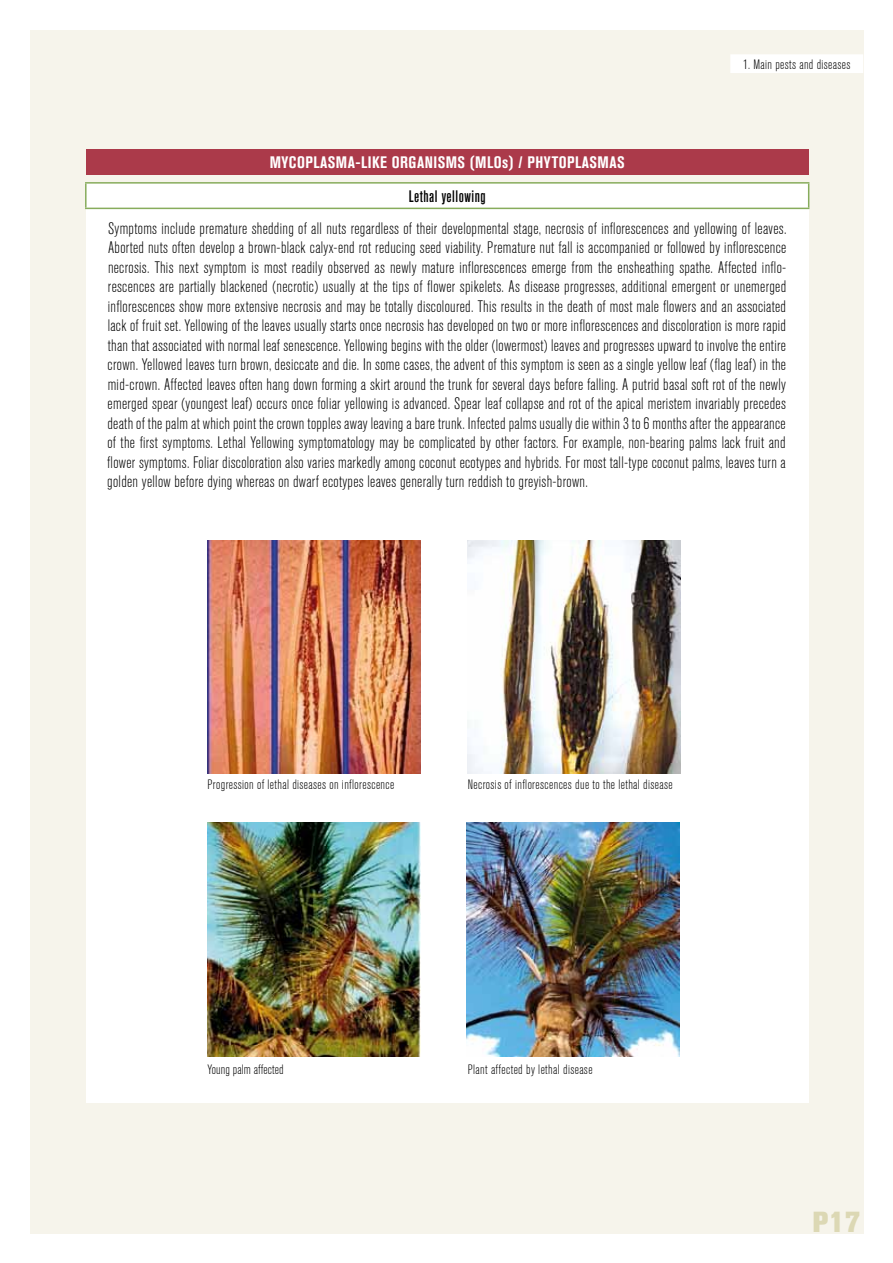
<style>
.page{position:relative;width:893px;height:1263px;background:#fff}
.page>*{position:absolute;margin:0;border:0;box-sizing:border-box;transform-origin:0 0}
.t1{font:800 28.8px "Akzidenz Grotesk BQ";color:#dcd8b4}
.t2{font:300 condensed 16.5px/19.5px "Akzidenz Grotesk BQ";letter-spacing:.02em;color:#000;text-align:justify}
.t3{font:16.5px "Akzidenz Grotesk BQ Bd Cnd Alt";letter-spacing:.03em;color:#fff}
.t4{font:500 condensed 16.5px "Akzidenz Grotesk BQ";letter-spacing:.03em;color:#000}
.t5{font:300 condensed 13.5px "Akzidenz Grotesk BQ";letter-spacing:.03em;color:#000}
.t6{font:300 condensed 13.5px "Akzidenz Grotesk BQ";letter-spacing:.01em;color:#000}
</style>
<div class="page">
<div style="left:30px;top:30px;width:833px;height:1203px;background:#f6f4eb"></div>
<div style="left:730px;top:54px;width:133px;height:19px;background:#fff"></div>
<div style="left:86px;top:200px;width:723px;height:903px;background:#fff"></div>
<div style="left:86px;top:149px;width:723px;height:25px;background:#ab3a4a"></div>
<div style="left:86px;top:183px;width:723px;height:25px;background:#fff"></div>
<hr style="left:85px;top:182px;width:724px;height:2px;background:#87ac5c">
<hr style="left:85px;top:184px;width:2px;height:24px;background:#87ac5c">
<svg style="left:808px;top:184px;width:1px;height:24px"></svg>
<hr style="left:85px;top:208px;width:724px;height:1px;background:#87ac5c">
<img style="left:207px;top:540px;width:213px;height:234px">
<img style="left:468px;top:540px;width:212px;height:234px">
<img style="left:207px;top:823px;width:213px;height:233px">
<img style="left:467px;top:823px;width:212px;height:233px">
<p class="t5" style="left:743px;top:57px;width:109px">1. Main pests and diseases</p>
<p class="t3" style="left:270px;top:153px;width:164px">MYCOPLASMA-LIKE ORGANISMS</p>
<p class="t3" style="left:470px;top:153px;width:155px">(MLOS) / PHYTOPLASMAS</p>
<p class="t4" style="left:409px;top:187px;width:78px">Lethal yellowing</p>
<p class="t2" style="left:107px;top:219px;width:681px">Symptoms include premature shedding of all nuts regardless of their developmental stage, necrosis of inflorescences and yellowing of leaves.<br>Aborted nuts often develop a brown-black calyx-end rot reducing seed viability. Premature nut fall is accompanied or followed by inflorescence necrosis. This next symptom is most readily observed as newly mature inflorescences emerge from the ensheathing spathe. Affected inflo&shy;rescences are partially blackened (necrotic) usually at the tips of flower spikelets. As disease progresses, additional emergent or unemerged inflorescences show more extensive necrosis and may be totally discoloured. This results in the death of most male flowers and an associated lack of fruit set. Yellowing of the leaves usually starts once necrosis has developed on two or more inflorescences and discoloration is more rapid than that associated with normal leaf senescence. Yellowing begins with the older (lowermost) leaves and progresses upward to involve the entire crown. Yellowed leaves turn brown, desiccate and die. In some cases, the advent of this symptom is seen as a single yellow leaf (flag leaf) in the mid-crown. Affected leaves often hang down forming a skirt around the trunk for several days before falling. A putrid basal soft rot of the newly emerged spear (youngest leaf) occurs once foliar yellowing is advanced. Spear leaf collapse and rot of the apical meristem invariably precedes death of the palm at which point the crown topples away leaving a bare trunk. Infected palms usually die within 3 to 6 months after the appearance of the first symptoms. Lethal Yellowing symptomatology may be complicated by other factors. For example, non-bearing palms lack fruit and flower symptoms. Foliar discoloration also varies markedly among coconut ecotypes and hybrids. For most tall-type coconut palms, leaves turn a golden yellow before dying whereas on dwarf ecotypes leaves generally turn reddish to greyish-brown.</p>
<p class="t5" style="left:207px;top:777px;width:188px">Progression of lethal diseases on inflorescence</p>
<p class="t5" style="left:468px;top:777px;width:206px">Necrosis of inflorescences due to the lethal disease</p>
<p class="t6" style="left:207px;top:1062px;width:78px">Young palm affected</p>
<p class="t5" style="left:468px;top:1062px;width:126px">Plant affected by lethal disease</p>
<h1 class="t1" style="left:813px;top:1205px;width:49px">P17</h1>
</div>
